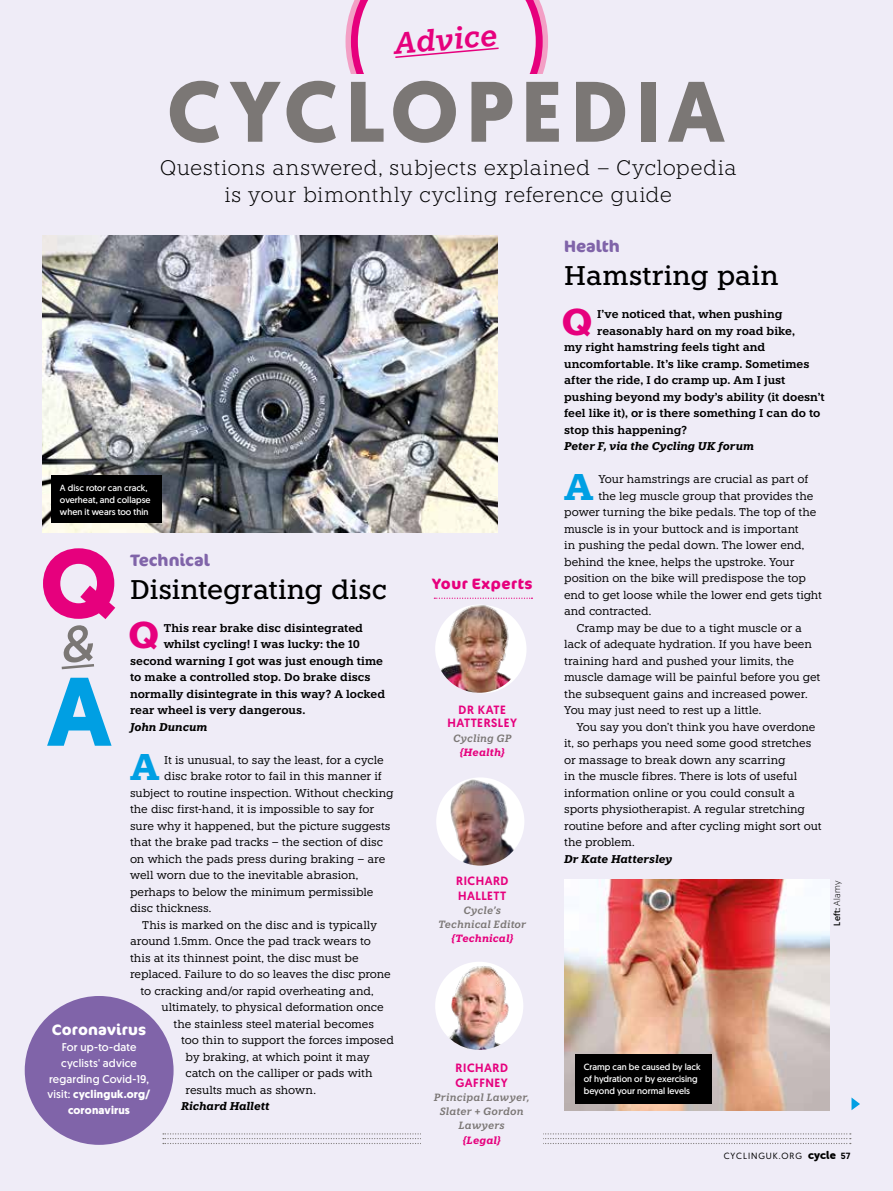
<style>
.page{position:relative;width:893px;height:1191px;background:#efecf7}
.page>*{position:absolute;margin:0;border:0;box-sizing:border-box;transform-origin:0 0}
.t1{font:700 97.2px "Geomanist";color:#e6007d}
.t2{font:700 97.2px "Geomanist";color:#009fe3}
.t3{font:700 85.5px "Geomanist";letter-spacing:.09em;color:#7b7775}
.t4{font:700 37.2px "Knile";color:#e6007d}
.t5{font:700 37.2px "Knile";color:#009fe3}
.t6{font:italic 600 30px "Knile";color:#e6007d}
.t7{font:500 27px "Knile";letter-spacing:-.005em;color:#000}
.t8{font:300 21px/27px "Knile";letter-spacing:.01em;color:#000;text-align:center}
.t9{font:700 16.5px "Cocon Pro";color:#8064a9}
.t10{font:700 15px "Cocon Pro";letter-spacing:.035em;color:#e6007d}
.t11{font:700 15px "Cocon Pro";letter-spacing:.015em;color:#fff}
.t12{font:500 12px/15px "Geomanist";letter-spacing:.04em;color:#e6007d}
.t13{font:11.25px "Knile";letter-spacing:-.01em;color:#000}
.t14{font:600 11.25px "Knile";color:#000}
.t15{font:11.25px/15.8px "Geomanist";letter-spacing:.015em;color:#fff;text-align:center}
.t16{font:italic 700 11.25px "Knile";letter-spacing:-.005em;color:#000}
.t17{font:italic 600 10.5px/14.2px "Knile";letter-spacing:.015em;color:#7b7775;text-align:center}
.t18{font:italic 700 10.5px "Knile";letter-spacing:.015em;color:#e6007d}
.t19{font:9px/12px "Geomanist";color:#fff}
.t20{font:9px "Geomanist";letter-spacing:.1em;color:#000}
.t21{font:9px "Geomanist";color:#000}
.s1{font-weight:700}
.s2{font-weight:300}
.s3{font-family:"Museo Sans Rounded 900";font-size:11.25px}
.s4{font-weight:500}
</style>
<div class="page">
<img style="left:42px;top:236px;width:456px;height:296px">
<div style="left:438px;top:605px;width:88px;height:88px;background:#fff;border-radius:50%"></div>
<svg style="left:163px;top:1133px;width:688px;height:11px"></svg>
<div style="left:422px;top:1128px;width:121px;height:23px;background:#efecf7"></div>
<div style="left:436px;top:777px;width:88px;height:88px;background:#fff;border-radius:50%"></div>
<img style="left:449px;top:777px;width:75px;height:88px">
<img style="left:436px;top:962px;width:87px;height:88px">
<img style="left:435px;top:604px;width:88px;height:89px;border-radius:44px">
<svg style="left:851px;top:1097px;width:9px;height:13px"></svg>
<img style="left:564px;top:879px;width:265px;height:231px">
<svg style="left:346px;top:0;width:202px;height:74px"></svg>
<svg style="left:434px;top:597px;width:98px;height:2px"></svg>
<div style="left:51px;top:475px;width:111px;height:48px;background:#000"></div>
<div style="left:26px;top:997px;width:146px;height:146px;background:#8064a9;border-radius:50%"></div>
<div style="left:25px;top:996px;width:149px;height:148px;border:3px solid #8064a9;border-radius:50%"></div>
<div style="left:575px;top:1054px;width:136px;height:49px;background:#000"></div>
<svg style="left:61px;top:664px;width:33px;height:6px"></svg>
<h3 class="t6" style="left:393px;top:25px;width:105px;rotate:-5deg">Advice</h3>
<h2 class="t3" style="left:167px;top:55px;width:559px">CYCLOPEDIA</h2>
<h3 class="t8" style="left:160px;top:154px;width:579px">Questions answered, subjects explained – Cyclopedia is your bimonthly cycling reference guide</h3>
<p class="t19" style="left:60px;top:481px;width:92px">A disc rotor can crack, overheat, and collapse when it wears too thin</p>
<h1 class="t1" style="left:40px;top:518px;width:78px">Q</h1>
<h3 class="t9" style="left:130px;top:548px;width:81px">Technical</h3>
<h3 class="t7" style="left:130px;top:573px;width:258px">Disintegrating disc</h3>
<h3 class="t4" style="left:128px;top:611px;width:33px">Q</h3>
<p class="t14" style="left:164px;top:621px;width:201px">This rear brake disc disintegrated</p>
<p class="t14" style="left:164px;top:637px;width:198px">whilst cycling! I was lucky: the 10</p>
<p class="t14" style="left:130px;top:654px;width:255px">second warning I got was just enough time</p>
<p class="t14" style="left:130px;top:670px;width:242px">to make a controlled stop. Do brake discs</p>
<p class="t14" style="left:130px;top:687px;width:257px">normally disintegrate in this way? A locked</p>
<p class="t14" style="left:130px;top:703px;width:177px">rear wheel is very dangerous.</p>
<p class="t16" style="left:130px;top:720px;width:79px">John Duncum</p>
<h3 class="t5" style="left:130px;top:743px;width:31px">A</h3>
<p class="t13" style="left:164px;top:753px;width:221px">It is unusual, to say the least, for a cycle</p>
<h1 class="t2" style="left:47px;top:647px;width:67px">A</h1>
<p class="t13" style="left:164px;top:769px;width:219px">disc brake rotor to fail in this manner if</p>
<p class="t13" style="left:130px;top:786px;width:265px">subject to routine inspection. Without checking</p>
<p class="t13" style="left:130px;top:802px;width:246px">the disc first-hand, it is impossible to say for</p>
<p class="t13" style="left:130px;top:819px;width:262px">sure why it happened, but the picture suggests</p>
<p class="t13" style="left:130px;top:835px;width:255px">that the brake pad tracks – the section of disc</p>
<p class="t13" style="left:130px;top:852px;width:257px">on which the pads press during braking – are</p>
<p class="t13" style="left:130px;top:868px;width:230px">well worn due to the inevitable abrasion,</p>
<p class="t13" style="left:130px;top:885px;width:245px">perhaps to below the minimum permissible</p>
<p class="t13" style="left:130px;top:901px;width:83px">disc thickness.</p>
<p class="t13" style="left:142px;top:918px;width:236px">This is marked on the disc and is typically</p>
<p class="t13" style="left:130px;top:934px;width:242px">around 1.5mm. Once the pad track wears to</p>
<p class="t13" style="left:130px;top:951px;width:230px">this at its thinnest point, the disc must be</p>
<p class="t13" style="left:130px;top:967px;width:262px">replaced. Failure to do so leaves the disc prone</p>
<p class="t13" style="left:141px;top:984px;width:235px">to cracking and/or rapid overheating and,</p>
<p class="t13" style="left:162px;top:1000px;width:224px">ultimately, to physical deformation once</p>
<p class="t13" style="left:174px;top:1017px;width:202px">the stainless steel material becomes</p>
<p class="t13" style="left:181px;top:1033px;width:214px">too thin to support the forces imposed</p>
<p class="t13" style="left:186px;top:1050px;width:186px">by braking, at which point it may</p>
<p class="t13" style="left:186px;top:1066px;width:189px">catch on the calliper or pads with</p>
<p class="t13" style="left:186px;top:1083px;width:132px">results much as shown.</p>
<p class="t16" style="left:181px;top:1099px;width:90px">Richard Hallett</p>
<h3 class="t11" style="left:52px;top:1019px;width:96px">Coronavirus</h3>
<p class="t15" style="left:48px;top:1039px;width:104px">For up-to-date cyclists' advice regarding Covid-19, visit: <span class="s1">cyclinguk.org/ coronavirus</span></p>
<h3 class="t10" style="left:432px;top:573px;width:102px">Your Experts</h3>
<p class="t12" style="left:447px;top:703px;width:71px;line-height:13.5px;text-align:center">DR KATE<br>HATTERSLEY</p>
<p class="t17" style="left:453px;top:731px;width:60px">Cycling GP</p>
<p class="t18" style="left:460px;top:745px;width:47px">{Health}</p>
<p class="t12" style="left:456px;top:872px;width:54px">RICHARD<br>HALLETT</p>
<p class="t17" style="left:438px;top:903px;width:89px">Cycle’s<br>Technical Editor</p>
<p class="t18" style="left:451px;top:932px;width:63px">{Technical}</p>
<h3 class="t9" style="left:564px;top:235px;width:57px">Health</h3>
<h3 class="t7" style="left:564px;top:259px;width:216px">Hamstring pain</h3>
<h3 class="t4" style="left:561px;top:298px;width:33px">Q</h3>
<p class="t14" style="left:597px;top:307px;width:187px">I’ve noticed that, when pushing</p>
<p class="t14" style="left:597px;top:324px;width:199px">reasonably hard on my road bike,</p>
<p class="t14" style="left:564px;top:340px;width:203px">my right hamstring feels tight and</p>
<p class="t14" style="left:564px;top:357px;width:247px">uncomfortable. It’s like cramp. Sometimes</p>
<p class="t14" style="left:564px;top:373px;width:223px">after the ride, I do cramp up. Am I just</p>
<p class="t14" style="left:564px;top:390px;width:262px">pushing beyond my body’s ability (it doesn’t</p>
<p class="t14" style="left:564px;top:406px;width:258px">feel like it), or is there something I can do to</p>
<p class="t14" style="left:564px;top:423px;width:125px">stop this happening?</p>
<p class="t16" style="left:564px;top:439px;width:191px">Peter F, via the Cycling UK forum</p>
<h3 class="t5" style="left:564px;top:463px;width:31px">A</h3>
<p class="t13" style="left:598px;top:472px;width:211px">Your hamstrings are crucial as part of</p>
<p class="t13" style="left:598px;top:489px;width:217px">the leg muscle group that provides the</p>
<p class="t13" style="left:564px;top:505px;width:254px">power turning the bike pedals. The top of the</p>
<p class="t13" style="left:564px;top:522px;width:236px">muscle is in your buttock and is important</p>
<p class="t13" style="left:564px;top:538px;width:242px">in pushing the pedal down. The lower end,</p>
<p class="t13" style="left:564px;top:555px;width:232px">behind the knee, helps the upstroke. Your</p>
<p class="t13" style="left:564px;top:571px;width:243px">position on the bike will predispose the top</p>
<p class="t13" style="left:564px;top:588px;width:259px">end to get loose while the lower end gets tight</p>
<p class="t13" style="left:564px;top:604px;width:89px">and contracted.</p>
<p class="t13" style="left:576px;top:621px;width:227px">Cramp may be due to a tight muscle or a</p>
<p class="t13" style="left:564px;top:637px;width:249px">lack of adequate hydration. If you have been</p>
<p class="t13" style="left:564px;top:654px;width:231px">training hard and pushed your limits, the</p>
<p class="t13" style="left:564px;top:670px;width:258px">muscle damage will be painful before you get</p>
<p class="t13" style="left:564px;top:687px;width:245px">the subsequent gains and increased power.</p>
<p class="t13" style="left:564px;top:703px;width:199px">You may just need to rest up a little.</p>
<p class="t13" style="left:576px;top:720px;width:240px">You say you don’t think you have overdone</p>
<p class="t13" style="left:564px;top:736px;width:249px">it, so perhaps you need some good stretches</p>
<p class="t13" style="left:564px;top:753px;width:223px">or massage to break down any scarring</p>
<p class="t13" style="left:564px;top:769px;width:235px">in the muscle fibres. There is lots of useful</p>
<p class="t13" style="left:564px;top:786px;width:232px">information online or you could consult a</p>
<p class="t13" style="left:564px;top:802px;width:242px">sports physiotherapist. A regular stretching</p>
<p class="t13" style="left:564px;top:819px;width:259px">routine before and after cycling might sort out</p>
<p class="t13" style="left:564px;top:835px;width:72px">the problem.</p>
<p class="t16" style="left:564px;top:852px;width:110px">Dr Kate Hattersley</p>
<p class="t21" style="left:831px;top:925px;width:46px;rotate:-90deg">Left: <span class="s2">Alamy</span></p>
<p class="t12" style="left:456px;top:1059px;width:54px">RICHARD<br>GAFFNEY</p>
<p class="t17" style="left:434px;top:1090px;width:97px">Principal Lawyer,<br>Slater + Gordon<br>Lawyers</p>
<p class="t18" style="left:463px;top:1133px;width:39px">{Legal}</p>
<p class="t19" style="left:584px;top:1060px;width:118px">Cramp can be caused by lack of hydration or by exercising beyond your normal levels</p>
<p class="t20" style="left:724px;top:1150px;width:128px">CYCLINGUK.ORG <span class="s3">cycle</span> <span class="s4">57</span></p>
</div>
